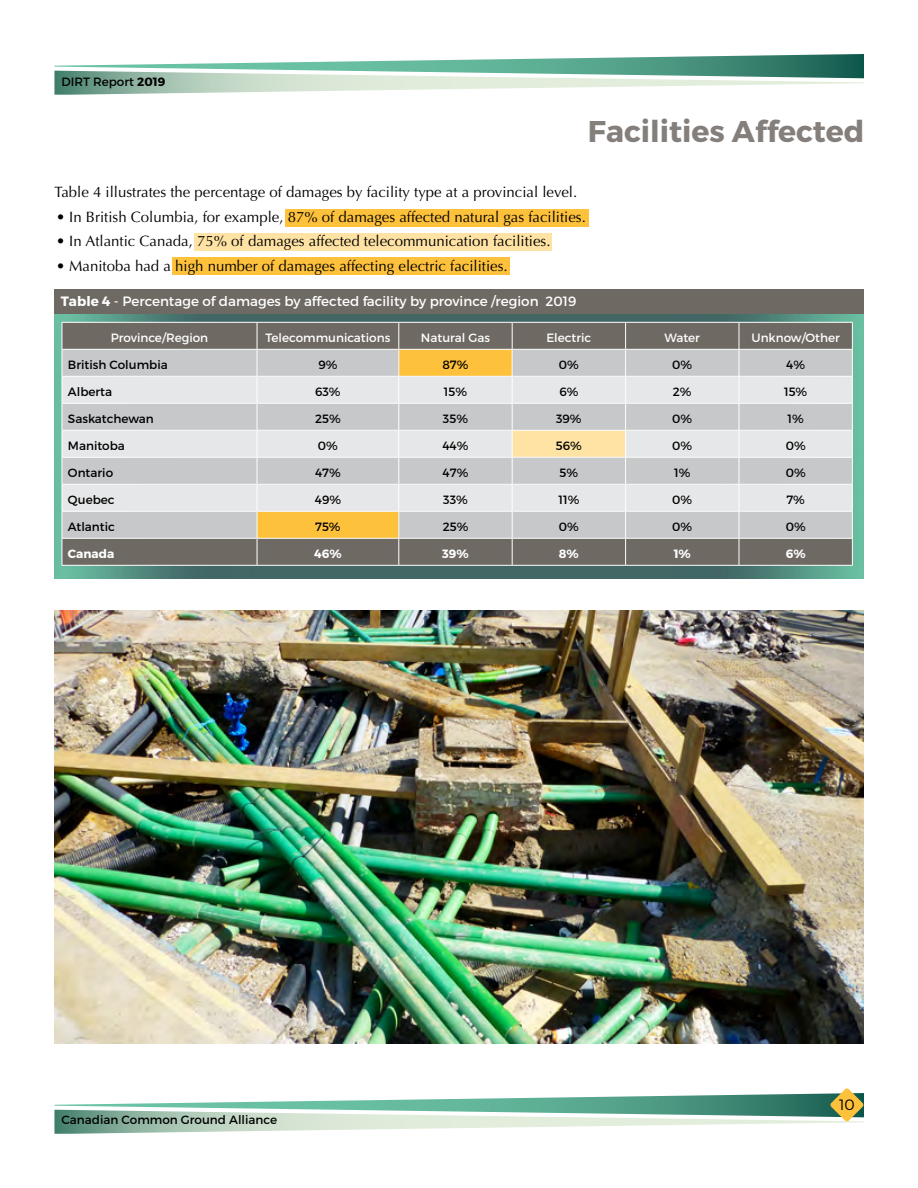
<style>
.page{position:relative;width:918px;height:1188px;background:#fff}
.page>*{position:absolute;margin:0;border:0;box-sizing:border-box;transform-origin:0 0}
.t1{font:700 30px "Montserrat";color:#857f7b}
.t2{font:15px "Optima";color:#000}
.t3{font:300 15px "Montserrat";color:#000}
.t4{font:13.5px "Montserrat";color:#fff}
.t5{font:12px "Montserrat";color:#000}
.t6{font:12px "Montserrat";color:#fff}
.t7{font:700 12px "Montserrat";color:#fff}
.s1{font-weight:700}
</style>
<div class="page">
<svg style="left:54px;top:54px;width:810px;height:41px"></svg>
<svg style="left:54px;top:1088px;width:810px;height:46px"></svg>
<div style="left:54px;top:289px;width:810px;height:25px;background:#6e6963"></div>
<img style="left:54px;top:315px;width:810px;height:263px">
<hr style="left:62px;top:565px;width:195px;height:1px;background:#fff">
<hr style="left:257px;top:565px;width:142px;height:1px;background:#fff">
<hr style="left:399px;top:565px;width:113px;height:1px;background:#fff">
<hr style="left:512px;top:565px;width:114px;height:1px;background:#fff">
<hr style="left:626px;top:565px;width:113px;height:1px;background:#fff">
<hr style="left:739px;top:565px;width:114px;height:1px;background:#fff">
<svg style="left:62px;top:322px;width:791px;height:243px;background:#c2bfba"></svg>
<hr style="left:257px;top:538px;width:142px;height:1px;background:#fff">
<img style="left:55px;top:610px;width:808px;height:433px">
<div style="left:285px;top:209px;width:304px;height:17px;background:#fec13b"></div>
<div style="left:172px;top:258px;width:338px;height:17px;background:#fec13b"></div>
<div style="left:194px;top:233px;width:357px;height:17px;background:#ffe3a4"></div>
<p class="t5" style="left:61px;top:74px;width:105px">DIRT Report <span class="s1">2019</span></p>
<h1 class="t1" style="left:588px;top:113px;width:278px">Facilities Affected</h1>
<p class="t2" style="left:55px;top:184px;width:524px">Table 4 illustrates the percentage of damages by facility type at a provincial level.</p>
<p class="t2" style="left:56px;top:208px;width:531px">• In British Columbia, for example, 87% of damages affected natural gas facilities.</p>
<p class="t2" style="left:56px;top:233px;width:496px">• In Atlantic Canada, 75% of damages affected telecommunication facilities.</p>
<p class="t2" style="left:56px;top:257px;width:453px">• Manitoba had a high number of damages affecting electric facilities.</p>
<p class="t4" style="left:61px;top:293px;width:517px"><span class="s1">Table 4</span> - Percentage of damages by affected facility by province /region 2019</p>
<p class="t6" style="left:111px;top:330px;width:99px">Province/Region</p>
<p class="t6" style="left:265px;top:330px;width:126px">Telecommunications</p>
<p class="t6" style="left:421px;top:330px;width:71px">Natural Gas</p>
<p class="t6" style="left:546px;top:330px;width:47px">Electric</p>
<p class="t6" style="left:665px;top:330px;width:37px">Water</p>
<p class="t6" style="left:752px;top:330px;width:90px">Unknow/Other</p>
<p class="t5" style="left:68px;top:357px;width:101px">British Columbia</p>
<p class="t5" style="left:318px;top:357px;width:21px">9%</p>
<p class="t5" style="left:442px;top:357px;width:28px">87%</p>
<p class="t5" style="left:559px;top:357px;width:21px">0%</p>
<p class="t5" style="left:672px;top:357px;width:21px">0%</p>
<p class="t5" style="left:786px;top:357px;width:20px">4%</p>
<p class="t5" style="left:68px;top:384px;width:46px">Alberta</p>
<p class="t5" style="left:315px;top:384px;width:27px">63%</p>
<p class="t5" style="left:444px;top:384px;width:25px">15%</p>
<p class="t5" style="left:559px;top:384px;width:21px">6%</p>
<p class="t5" style="left:673px;top:384px;width:20px">2%</p>
<p class="t5" style="left:784px;top:384px;width:25px">15%</p>
<p class="t5" style="left:68px;top:411px;width:87px">Saskatchewan</p>
<p class="t5" style="left:315px;top:411px;width:27px">25%</p>
<p class="t5" style="left:443px;top:411px;width:27px">35%</p>
<p class="t5" style="left:556px;top:411px;width:27px">39%</p>
<p class="t5" style="left:672px;top:411px;width:21px">0%</p>
<p class="t5" style="left:788px;top:411px;width:18px">1%</p>
<p class="t5" style="left:68px;top:438px;width:59px">Manitoba</p>
<p class="t5" style="left:318px;top:438px;width:21px">0%</p>
<p class="t5" style="left:442px;top:438px;width:28px">44%</p>
<p class="t5" style="left:556px;top:438px;width:27px">56%</p>
<p class="t5" style="left:672px;top:438px;width:21px">0%</p>
<p class="t5" style="left:786px;top:438px;width:21px">0%</p>
<p class="t5" style="left:68px;top:465px;width:47px">Ontario</p>
<p class="t5" style="left:315px;top:465px;width:27px">47%</p>
<p class="t5" style="left:443px;top:465px;width:27px">47%</p>
<p class="t5" style="left:560px;top:465px;width:20px">5%</p>
<p class="t5" style="left:674px;top:465px;width:18px">1%</p>
<p class="t5" style="left:786px;top:465px;width:21px">0%</p>
<p class="t5" style="left:68px;top:492px;width:48px">Quebec</p>
<p class="t5" style="left:315px;top:492px;width:28px">49%</p>
<p class="t5" style="left:443px;top:492px;width:26px">33%</p>
<p class="t5" style="left:558px;top:492px;width:22px">11%</p>
<p class="t5" style="left:672px;top:492px;width:21px">0%</p>
<p class="t5" style="left:786px;top:492px;width:20px">7%</p>
<p class="t5" style="left:68px;top:519px;width:49px">Atlantic</p>
<p class="t5" style="left:315px;top:519px;width:27px">75%</p>
<p class="t5" style="left:443px;top:519px;width:27px">25%</p>
<p class="t5" style="left:559px;top:519px;width:21px">0%</p>
<p class="t5" style="left:672px;top:519px;width:21px">0%</p>
<p class="t5" style="left:786px;top:519px;width:21px">0%</p>
<p class="t7" style="left:68px;top:546px;width:48px">Canada</p>
<p class="t7" style="left:314px;top:546px;width:29px">46%</p>
<p class="t7" style="left:442px;top:546px;width:28px">39%</p>
<p class="t7" style="left:559px;top:546px;width:21px">8%</p>
<p class="t7" style="left:674px;top:546px;width:19px">1%</p>
<p class="t7" style="left:786px;top:546px;width:21px">6%</p>
<p class="t5" style="left:62px;top:1113px;width:217px">Canadian Common Ground Alliance</p>
<p class="t3" style="left:839px;top:1096px;width:17px">10</p>
</div>
